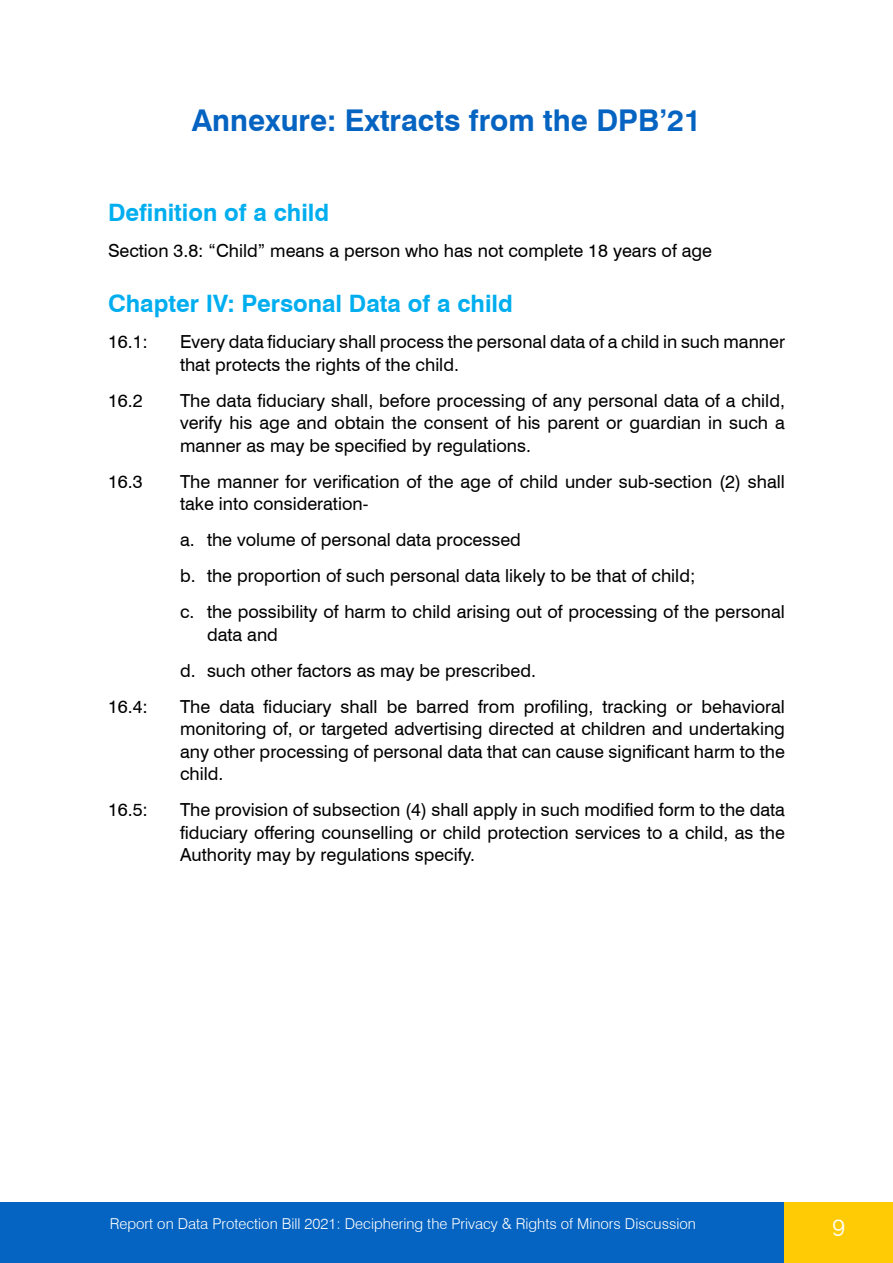
<style>
.page{position:relative;width:893px;height:1263px;background:#fff}
.page>*{position:absolute;margin:0;border:0;box-sizing:border-box;transform-origin:0 0}
.t1{font:700 30px "Swiss 721 BT";color:#0563c1}
.t2{font:700 24px "Swiss 721 BT";color:#00aeef}
.t3{font:300 24px "Swiss 721 BT";color:#fff}
.t4{font:18px/22.5px "Swiss 721 BT";color:#000}
.t5{font:300 15px "Swiss 721 BT";color:#fff}
</style>
<div class="page">
<div style="left:0;top:1202px;width:893px;height:61px;background:#0563c1"></div>
<div style="left:785px;top:1202px;width:108px;height:61px;background:#ffcb05"></div>
<h1 class="t1" style="left:192px;top:102px;width:511px">Annexure: Extracts from the DPB’21</h1>
<h2 class="t2" style="left:108px;top:198px;width:223px">Definition of a child</h2>
<p class="t4" style="left:108px;top:240px;width:606px">Section 3.8: “Child” means a person who has not complete 18 years of age</p>
<h2 class="t2" style="left:108px;top:289px;width:406px">Chapter IV: Personal Data of a child</h2>
<p class="t4" style="left:108px;top:330px;width:41px">16.1:</p>
<p class="t4" style="left:180px;top:330px;width:606px">Every data fiduciary shall process the personal data of a child in such manner that protects the rights of the child.</p>
<p class="t4" style="left:108px;top:389px;width:36px">16.2</p>
<p class="t4" style="left:180px;top:389px;width:606px;text-align:justify">The data fiduciary shall, before processing of any personal data of a child, verify his age and obtain the consent of his parent or guardian in such a manner as may be specified by regulations.</p>
<p class="t4" style="left:108px;top:470px;width:36px">16.3</p>
<p class="t4" style="left:180px;top:470px;width:606px">The manner for verification of the age of child under sub-section (2) shall take into consideration-</p>
<p class="t4" style="left:180px;top:521px;width:606px;line-height:36px">a. the volume of personal data processed<br>b. the proportion of such personal data likely to be that of child;<br>c. the possibility of harm to child arising out of processing of the personal</p>
<p class="t4" style="left:180px;top:616px;width:358px;line-height:36px;text-indent:27px">data and<br>d. such other factors as may be prescribed.</p>
<p class="t4" style="left:108px;top:695px;width:41px">16.4:</p>
<p class="t4" style="left:180px;top:695px;width:606px;text-align:justify">The data fiduciary shall be barred from profiling, tracking or behavioral monitoring of, or targeted advertising directed at children and undertaking any other processing of personal data that can cause significant harm to the child.</p>
<p class="t4" style="left:108px;top:798px;width:41px">16.5:</p>
<p class="t4" style="left:180px;top:798px;width:606px;text-align:justify">The provision of subsection (4) shall apply in such modified form to the data fiduciary offering counselling or child protection services to a child, as the Authority may by regulations specify.</p>
<p class="t5" style="left:110px;top:1214px;width:587px">Report on Data Protection Bill 2021: Deciphering the Privacy &amp; Rights of Minors Discussion</p>
<h2 class="t3" style="left:833px;top:1213px;width:14px">9</h2>
</div>
